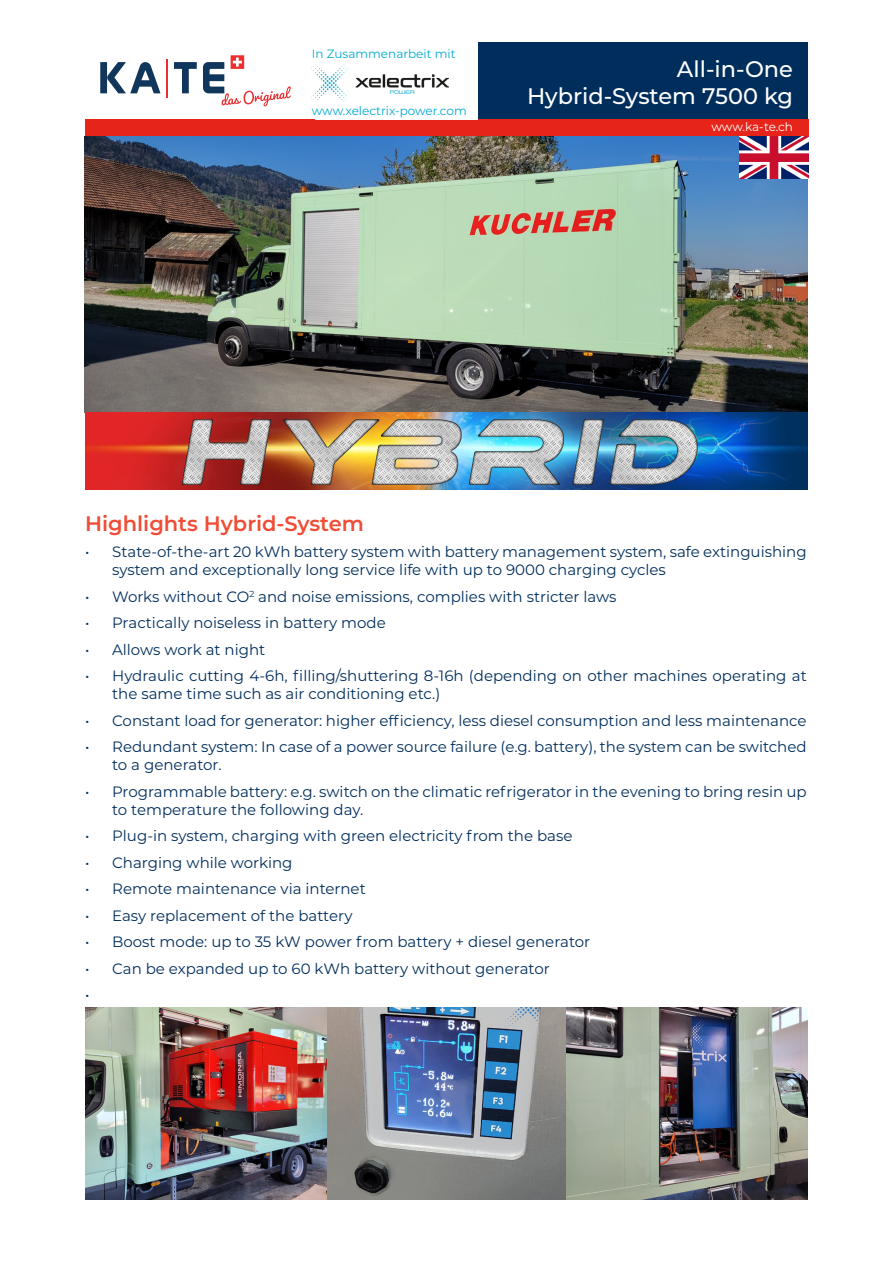
<style>
.page{position:relative;width:893px;height:1263px;background:#fff}
.page>*{position:absolute;margin:0;border:0;box-sizing:border-box;transform-origin:0 0}
.Format_Kategorie_1{font:500 22.5px "Montserrat";color:#fff}
.Übertitel{font:600 21px "Montserrat";color:#ef4d35}
.t1{font:15px/18px "Montserrat";color:#002e5c}
.Format_Textinformati{font:12px "Montserrat";color:#00aad0}
.t2{font:12px "Montserrat";letter-spacing:-.01em;color:#fff}
</style>
<div class="page">
<div style="left:85px;top:119px;width:723px;height:17px;background:#e72419"></div>
<div style="left:319px;top:43px;width:489px;height:76px;background:#002e5c"></div>
<div style="left:231px;top:55px;width:13px;height:14px;background:#ee2f2d"></div>
<hr style="left:167px;top:59px;width:1px;height:38px;background:#e92f32">
<svg style="left:107px;top:62px;width:53px;height:31px"></svg>
<div style="left:100px;top:62px;width:7px;height:31px;background:#10365c"></div>
<svg style="left:174px;top:62px;width:23px;height:31px"></svg>
<svg style="left:203px;top:58px;width:88px;height:48px"></svg>
<div style="left:315px;top:40px;width:162px;height:79px;background:#fff"></div>
<img style="left:313px;top:64px;width:136px;height:37px">
<img style="left:86px;top:1008px;width:480px;height:191px">
<img style="left:85px;top:136px;width:723px;height:353px">
<img style="left:566px;top:1008px;width:241px;height:191px">
<img style="left:740px;top:136px;width:68px;height:43px">
<p class="Format_Textinformati" style="left:312px;top:45px;width:145px">In Zusammenarbeit mit</p>
<p class="Format_Textinformati" style="left:312px;top:102px;width:156px">www.xelectrix-power.com</p>
<p class="Format_Kategorie_1" style="left:677px;top:53px;width:118px">All-in-One</p>
<p class="Format_Kategorie_1" style="left:527px;top:80px;width:267px">Hybrid-System 7500 kg</p>
<p class="t2" style="left:711px;top:118px;width:83px">www.ka-te.ch</p>
<p class="Übertitel" style="left:85px;top:508px;width:280px">Highlights Hybrid-System</p>
<p class="t1" style="left:112px;top:542px;width:696px;text-indent:-27px">• State-of-the-art 20 kWh battery system with battery management system, safe extinguishing system and exceptionally long service life with up to 9000 charging cycles</p>
<p class="t1" style="left:85px;top:587px;width:533px">• Works without CO<sup>2</sup> and noise emissions, complies with stricter laws</p>
<p class="t1" style="left:85px;top:613px;width:302px">• Practically noiseless in battery mode</p>
<p class="t1" style="left:85px;top:640px;width:182px">• Allows work at night</p>
<p class="t1" style="left:112px;top:666px;width:696px;text-indent:-27px">• Hydraulic cutting 4-6h, filling/shuttering 8-16h (depending on other machines operating at the same time such as air conditioning etc.)</p>
<p class="t1" style="left:85px;top:711px;width:723px">• Constant load for generator: higher efficiency, less diesel consumption and less maintenance</p>
<p class="t1" style="left:112px;top:737px;width:696px;text-indent:-27px">• Redundant system: In case of a power source failure (e.g. battery), the system can be switched to a generator.</p>
<p class="t1" style="left:112px;top:782px;width:696px;text-indent:-27px">• Programmable battery: e.g. switch on the climatic refrigerator in the evening to bring resin up to temperature the following day.</p>
<p class="t1" style="left:85px;top:826px;width:489px">• Plug-in system, charging with green electricity from the base</p>
<p class="t1" style="left:85px;top:853px;width:209px">• Charging while working</p>
<p class="t1" style="left:85px;top:879px;width:282px">• Remote maintenance via internet</p>
<p class="t1" style="left:85px;top:906px;width:269px">• Easy replacement of the battery</p>
<p class="t1" style="left:85px;top:932px;width:507px">• Boost mode: up to 35 kW power from battery + diesel generator</p>
<p class="t1" style="left:85px;top:959px;width:466px">• Can be expanded up to 60 kWh battery without generator</p>
<p class="t1" style="left:85px;top:985px;width:6px">•</p>
</div>
